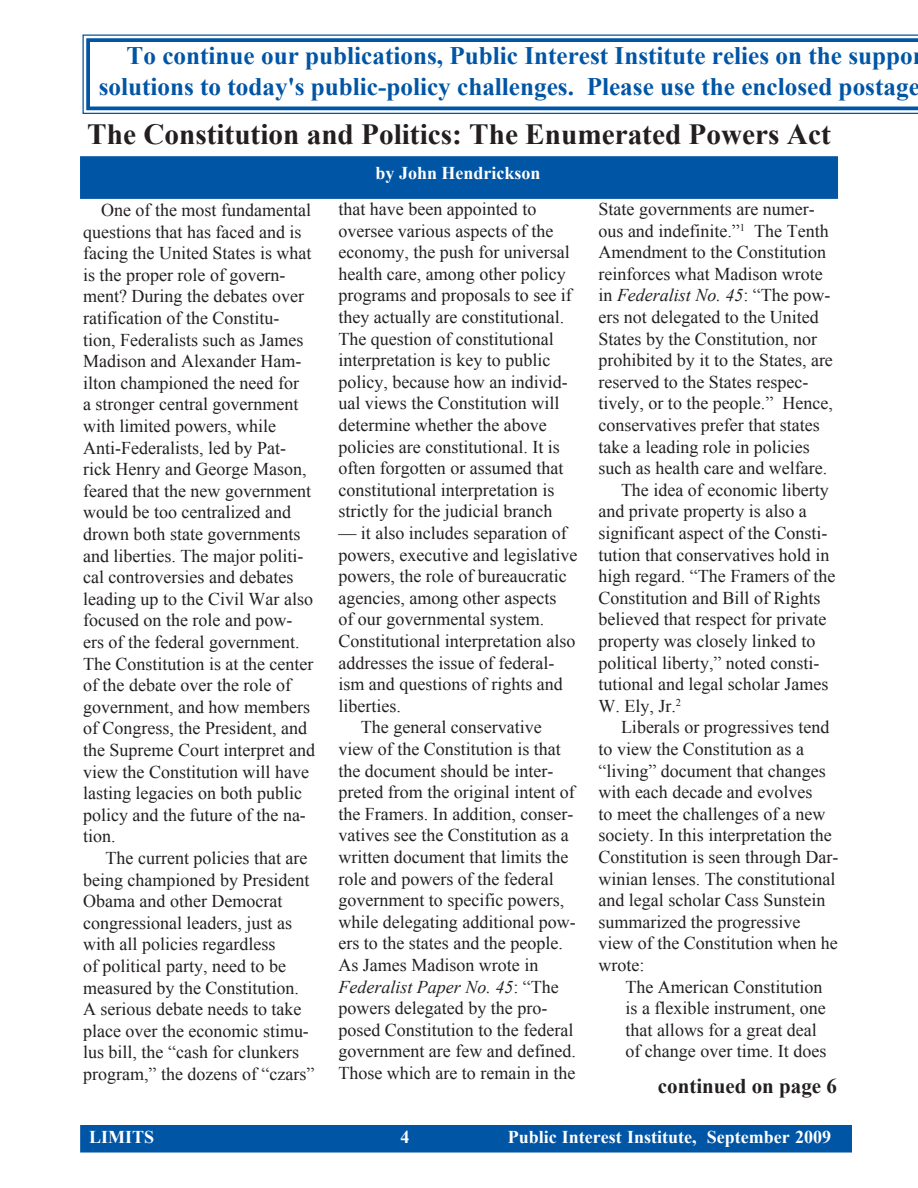
<style>
.page{position:relative;width:918px;height:1188px;background:#fff}
.page>*{position:absolute;margin:0;border:0;box-sizing:border-box;transform-origin:0 0}
.t1{font:700 29.25px "Times New Roman";color:#231f20}
.t2{font:700 25.2px "Times New Roman";color:#0155a5}
.t3{font:700 21px "Times New Roman";color:#231f20}
.Default{font:18px/21.6px "Times New Roman";color:#231f20}
.t4{font:700 18px "Times New Roman";color:#fff}
.s1{font-style:italic}
</style>
<div class="page">
<div style="left:81px;top:1126px;width:770px;height:26px;background:#0155a5"></div>
<div style="left:80px;top:1125px;width:772px;height:28px;border:2px solid #0155a5"></div>
<svg style="left:82px;top:34px;width:836px;height:80px"></svg>
<svg style="left:86px;top:38px;width:832px;height:72px"></svg>
<div style="left:83px;top:159px;width:752px;height:37px;background:#0155a5"></div>
<div style="left:80px;top:156px;width:758px;height:43px;border:6px solid #0155a5"></div>
<p class="t2" style="left:127px;top:38px;width:788px">To continue our publications, Public Interest Institute relies on the suppo</p>
<p class="t2" style="left:99px;top:69px;width:823px">solutions to today's public-policy challenges. Please use the enclosed postage</p>
<p class="t1" style="left:87px;top:114px;width:745px">The Constitution and Politics: The Enumerated Powers Act</p>
<p class="t4" style="left:376px;top:160px;width:167px">by John Hendrickson</p>
<p class="Default" style="left:83px;top:199px;width:233px;text-indent:18px">One of the most fundamental questions that has faced and is facing the United States is what is the proper role of govern&shy;ment? During the debates over ratification of the Constitu&shy;tion, Federalists such as James<br>Madison and Alexander Ham&shy;ilton championed the need for<br>a stronger central government with limited powers, while<br>Anti-Federalists, led by Pat&shy;rick Henry and George Mason, feared that the new government would be too centralized and drown both state governments and liberties. The major politi&shy;cal controversies and debates leading up to the Civil War also focused on the role and pow&shy;ers of the federal government.<br>The Constitution is at the center of the debate over the role of government, and how members of Congress, the President, and the Supreme Court interpret and view the Constitution will have lasting legacies on both public policy and the future of the na&shy;tion.</p>
<p class="Default" style="left:83px;top:847px;width:233px;text-indent:22px">The current policies that are being championed by President<br>Obama and other Democrat congressional leaders, just as with all policies regardless<br>of political party, need to be measured by the Constitution.<br>A serious debate needs to take place over the economic stimu&shy;lus bill, the “cash for clunkers program,” the dozens of “czars”</p>
<p class="Default" style="left:338px;top:198px;width:235px">that have been appointed to oversee various aspects of the economy, the push for universal health care, among other policy programs and proposals to see if they actually are constitutional.<br>The question of constitutional interpretation is key to public policy, because how an individ&shy;ual views the Constitution will determine whether the above policies are constitutional. It is often forgotten or assumed that constitutional interpretation is strictly for the judicial branch</p>
<p class="Default" style="left:338px;top:522px;width:240px">— it also includes separation of powers, executive and legislative powers, the role of bureaucratic agencies, among other aspects<br>of our governmental system.<br>Constitutional interpretation also addresses the issue of federal&shy;ism and questions of rights and liberties.</p>
<p class="Default" style="left:338px;top:716px;width:239px;text-indent:22px">The general conservative view of the Constitution is that the document should be inter&shy;preted from the original intent of the Framers. In addition, conser&shy;vatives see the Constitution as a written document that limits the role and powers of the federal government to specific powers, while delegating additional pow&shy;ers to the states and the people.<br>As James Madison wrote in<br><span class="s1">Federalist Paper No. 45</span>: “The powers delegated by the pro&shy;posed Constitution to the federal government are few and defined.<br>Those which are to remain in the</p>
<p class="Default" style="left:598px;top:198px;width:236px">State governments are numer&shy;ous and indefinite.”<sup>1</sup> The Tenth<br>Amendment to the Constitution reinforces what Madison wrote in <span class="s1">Federalist No. 45</span>: “The pow&shy;ers not delegated to the United<br>States by the Constitution, nor prohibited by it to the States, are reserved to the States respec&shy;tively, or to the people.” Hence, conservatives prefer that states take a leading role in policies such as health care and welfare.</p>
<p class="Default" style="left:598px;top:479px;width:238px;text-indent:22px">The idea of economic liberty and private property is also a significant aspect of the Consti&shy;tution that conservatives hold in high regard. “The Framers of the<br>Constitution and Bill of Rights believed that respect for private property was closely linked to political liberty,” noted consti&shy;tutional and legal scholar James<br>W. Ely, Jr.<sup>2</sup></p>
<p class="Default" style="left:598px;top:716px;width:241px;text-indent:22px">Liberals or progressives tend to view the Constitution as a “living” document that changes with each decade and evolves<br>to meet the challenges of a new society. In this interpretation the<br>Constitution is seen through Dar&shy;winian lenses. The constitutional and legal scholar Cass Sunstein summarized the progressive view of the Constitution when he wrote:</p>
<p class="Default" style="left:626px;top:975px;width:202px">The American Constitution is a flexible instrument, one that allows for a great deal of change over time. It does</p>
<p class="t3" style="left:658px;top:1071px;width:181px">continued on page 6</p>
<p class="t4" style="left:89px;top:1125px;width:67px">LIMITS</p>
<p class="t4" style="left:508px;top:1125px;width:325px">Public Interest Institute, September 2009</p>
</div>
